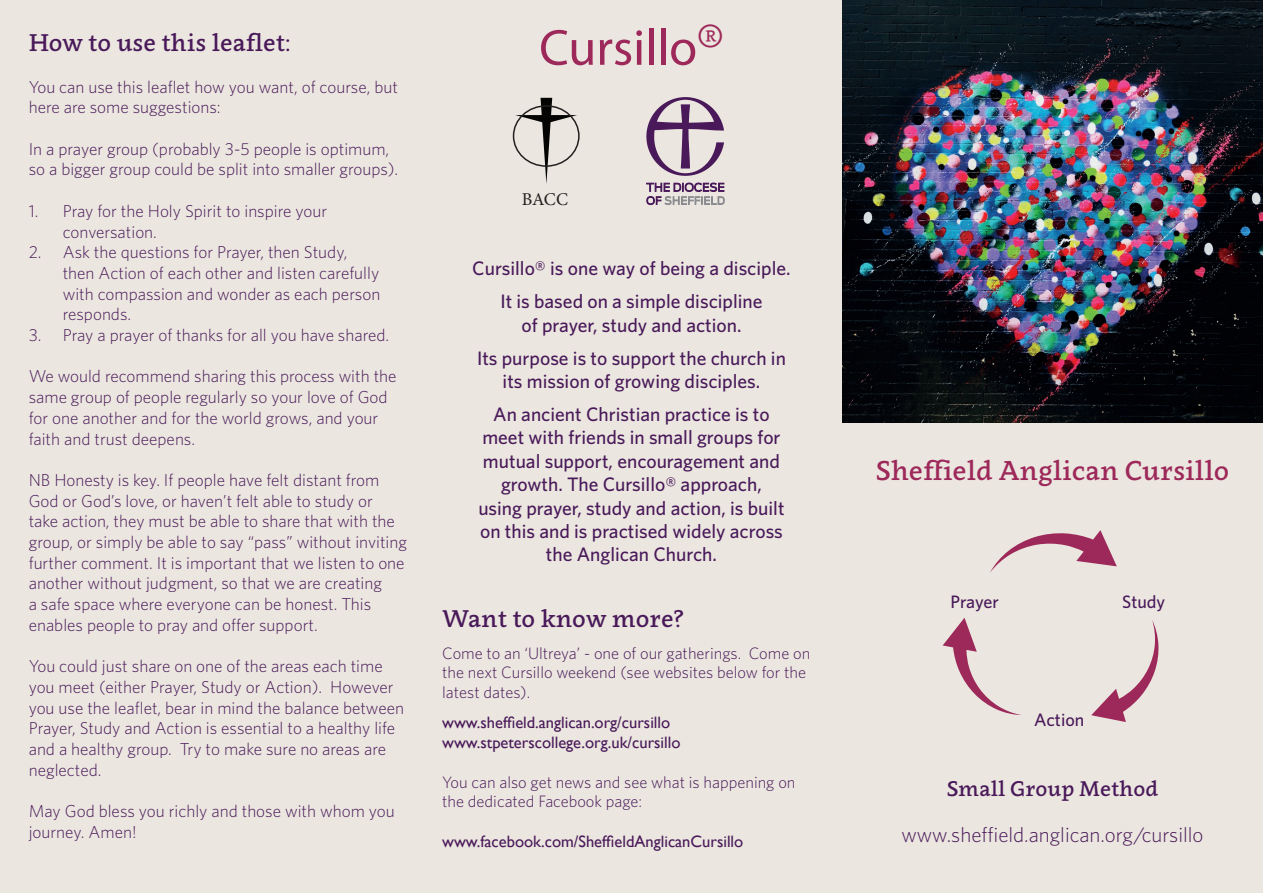
<style>
.page{position:relative;width:1263px;height:893px;background:#ebe6df}
.page>*{position:absolute;margin:0;border:0;box-sizing:border-box;transform-origin:0 0}
.t1{font:51px "Myriad Pro";color:#9d285a}
.t2{font:500 27px "Clavo";color:#9d285a}
.t3{font:500 24px "Clavo";color:#49195a}
.t4{font:300 21px "Whitney";color:#49195a}
.t5{font:500 21px "Clavo";color:#49195a}
.t6{font:500 19.5px/23.4px "Whitney";color:#49195a;text-align:center}
.t7{font:500 18px "Whitney";color:#49195a}
.t8{font:18px "Minion Pro";color:#231f20}
.t9{font:300 17.25px/20.7px "Whitney";color:#49195a}
.t10{font:300 16.5px/19.8px "Whitney";color:#49195a}
.t11{font:16.5px/19.8px "Gill Sans";color:#49195a}
</style>
<div class="page">
<svg style="left:646px;top:97px;width:78px;height:79px;background:#b6a3b4"></svg>
<svg style="left:646px;top:183px;width:79px;height:22px;background:#b0a1ae"></svg>
<svg style="left:515px;top:98px;width:62px;height:86px;background:#c8c3bd"></svg>
<div style="left:513px;top:105px;width:67px;height:62px;border:2px solid #231f20;border-radius:50%"></div>
<img style="left:843px;top:0;width:420px;height:422px">
<svg style="left:943px;top:618px;width:79px;height:97px;background:#dec8ca"></svg>
<svg style="left:990px;top:530px;width:127px;height:43px;background:#d5b0b9"></svg>
<svg style="left:1091px;top:620px;width:68px;height:102px;background:#ddc4c7"></svg>
<h3 class="t3" style="left:29px;top:26px;width:263px">How to use this leaflet:</h3>
<p class="t9" style="left:29px;top:76px;width:371px">You can use this leaflet how you want, of course, but here are some suggestions:</p>
<p class="t9" style="left:29px;top:138px;width:371px">In a prayer group (probably 3-5 people is optimum, so a bigger group could be split into smaller groups).</p>
<p class="t9" style="left:63px;top:200px;width:266px;text-indent:-34px">1. Pray for the Holy Spirit to inspire your conversation.</p>
<p class="t9" style="left:63px;top:241px;width:319px;text-indent:-34px">2. Ask the questions for Prayer, then Study, then Action of each other and listen carefully with compassion and wonder as each person responds.</p>
<p class="t9" style="left:29px;top:324px;width:362px">3. Pray a prayer of thanks for all you have shared.</p>
<p class="t9" style="left:29px;top:366px;width:369px">We would recommend sharing this process with the same group of people regularly so your love of God for one another and for the world grows, and your faith and trust deepens.</p>
<p class="t9" style="left:29px;top:469px;width:380px">NB Honesty is key. If people have felt distant from God or God’s love, or haven’t felt able to study or<br>take action, they must be able to share that with the group, or simply be able to say “pass” without inviting further comment. It is important that we listen to one another without judgment, so that we are creating<br>a safe space where everyone can be honest. This enables people to pray and offer support.</p>
<p class="t9" style="left:29px;top:655px;width:377px">You could just share on one of the areas each time you meet (either Prayer, Study or Action). However you use the leaflet, bear in mind the balance between Prayer, Study and Action is essential to a healthy life and a healthy group. Try to make sure no areas are neglected.</p>
<p class="t9" style="left:29px;top:800px;width:368px">May God bless you richly and those with whom you journey. Amen!</p>
<h1 class="t1" style="left:539px;top:16px;width:186px">Cursillo<sup>®</sup></h1>
<p class="t8" style="left:522px;top:187px;width:48px">BACC</p>
<p class="t6" style="left:472px;top:252px;width:320px;line-height:33px">Cursillo® is one way of being a disciple.<br>It is based on a simple discipline</p>
<p class="t6" style="left:477px;top:308px;width:310px;line-height:33px">of prayer, study and action.<br>Its purpose is to support the church in</p>
<p class="t6" style="left:493px;top:364px;width:278px;line-height:33px">its mission of growing disciples.<br>An ancient Christian practice is to</p>
<p class="t6" style="left:478px;top:426px;width:308px">meet with friends in small groups for mutual support, encouragement and growth. The Cursillo® approach, using prayer, study and action, is built on this and is practised widely across the Anglican Church.</p>
<h3 class="t3" style="left:442px;top:601px;width:244px">Want to know more?</h3>
<p class="t10" style="left:442px;top:642px;width:370px">Come to an ‘Ultreya’ - one of our gatherings. Come on the next Cursillo weekend (see websites below for the latest dates).</p>
<p class="t11" style="left:442px;top:713px;width:240px">www.sheffield.anglican.org/cursillo www.stpeterscollege.org.uk/cursillo</p>
<p class="t10" style="left:442px;top:771px;width:355px">You can also get news and see what is happening on the dedicated Facebook page:</p>
<p class="t11" style="left:442px;top:832px;width:303px">www.facebook.com/SheffieldAnglicanCursillo</p>
<h2 class="t2" style="left:876px;top:452px;width:355px">Sheffield Anglican Cursillo</h2>
<p class="t7" style="left:950px;top:590px;width:50px">Prayer</p>
<p class="t7" style="left:1122px;top:590px;width:45px">Study</p>
<p class="t7" style="left:1034px;top:708px;width:52px">Action</p>
<p class="t5" style="left:947px;top:774px;width:213px">Small Group Method</p>
<p class="t4" style="left:901px;top:821px;width:303px">www.sheffield.anglican.org/cursillo</p>
</div>
